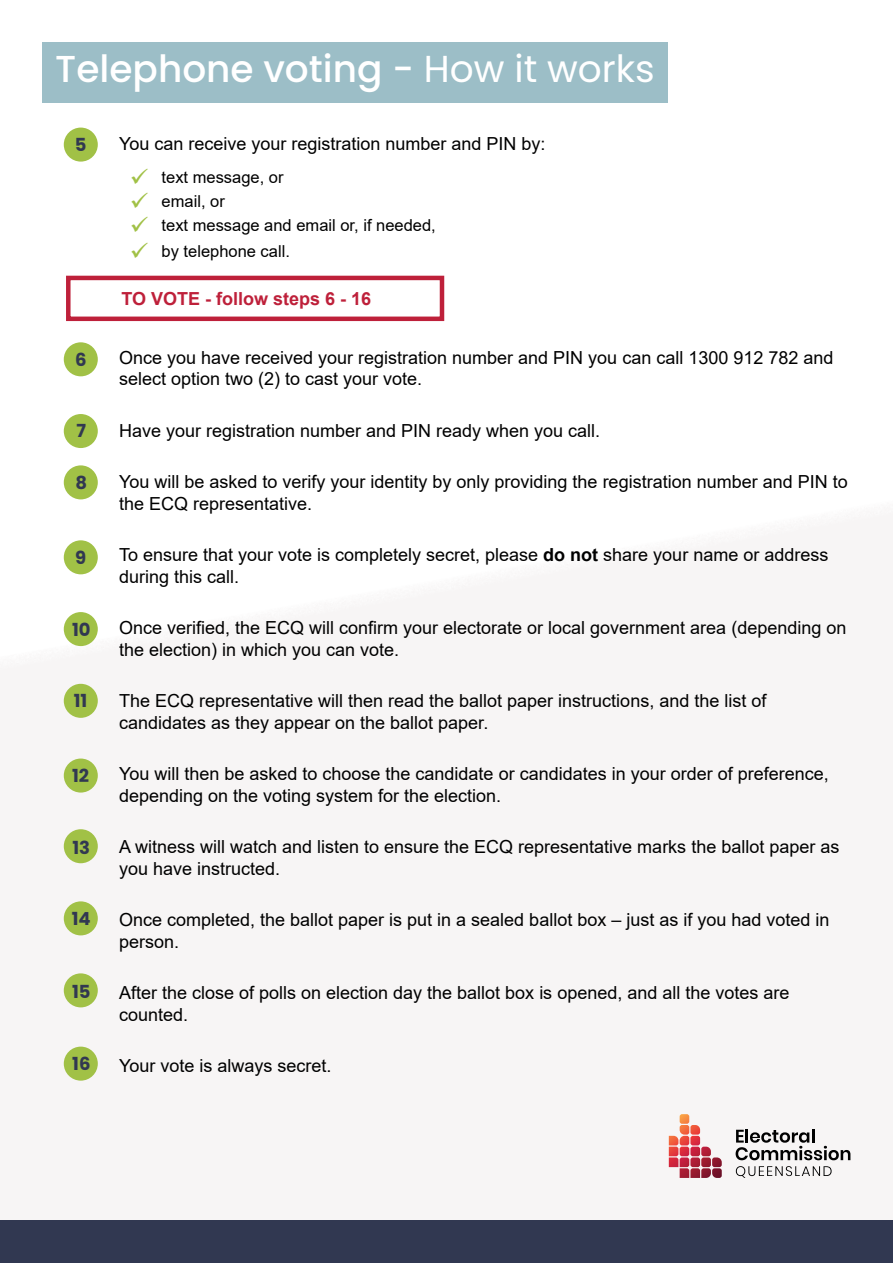
<style>
.page{position:relative;width:893px;height:1263px;background:#fff}
.page>*{position:absolute;margin:0;border:0;box-sizing:border-box;transform-origin:0 0}
.t1{font:500 37.5px "Poppins";color:#fff}
.t2{font:18px/21.6px "Arial";color:#000}
.t3{font:700 18px "Arial";color:#be203a}
.t4{font:700 18px "Poppins";color:#313851}
.t5{font:16.5px/24px "Arial";color:#000}
.s1{font-weight:400}
.s2{font-weight:700}
</style>
<div class="page">
<div style="left:43px;top:43px;width:625px;height:60px;background:#9cbec7"></div>
<div style="left:0;top:1220px;width:893px;height:43px;background:#313851"></div>
<svg style="left:669px;top:1114px;width:53px;height:64px"></svg>
<svg style="left:736px;top:1129px;width:114px;height:31px"></svg>
<svg style="left:736px;top:1166px;width:96px;height:12px"></svg>
<div style="left:64px;top:342px;width:34px;height:34px;background:#a1c146;border-radius:50%"></div>
<div style="left:64px;top:414px;width:34px;height:34px;background:#a1c146;border-radius:50%"></div>
<div style="left:64px;top:465px;width:34px;height:34px;background:#a1c146;border-radius:50%"></div>
<div style="left:64px;top:540px;width:34px;height:34px;background:#a1c146;border-radius:50%"></div>
<div style="left:64px;top:612px;width:34px;height:34px;background:#a1c146;border-radius:50%"></div>
<div style="left:64px;top:684px;width:34px;height:34px;background:#a1c146;border-radius:50%"></div>
<div style="left:64px;top:758px;width:34px;height:34px;background:#a1c146;border-radius:50%"></div>
<div style="left:64px;top:829px;width:34px;height:34px;background:#a1c146;border-radius:50%"></div>
<div style="left:64px;top:973px;width:34px;height:34px;background:#a1c146;border-radius:50%"></div>
<div style="left:64px;top:901px;width:34px;height:34px;background:#a1c146;border-radius:50%"></div>
<div style="left:64px;top:1046px;width:34px;height:35px;background:#a1c146;border-radius:50%"></div>
<div style="left:64px;top:128px;width:34px;height:34px;background:#a1c146;border-radius:50%"></div>
<div style="left:66px;top:276px;width:378px;height:45px;border:4px solid #be203a"></div>
<h1 class="t1" style="left:55px;top:47px;width:601px">Telephone voting - <span class="s1">How it works</span></h1>
<p class="t4" style="left:75px;top:134px;width:13px">5</p>
<p class="t4" style="left:75px;top:349px;width:13px">6</p>
<p class="t4" style="left:77px;top:421px;width:11px">7</p>
<p class="t4" style="left:76px;top:472px;width:13px">8</p>
<p class="t4" style="left:75px;top:547px;width:13px">9</p>
<p class="t4" style="left:72px;top:620px;width:20px">10</p>
<p class="t4" style="left:74px;top:690px;width:15px">11</p>
<p class="t4" style="left:72px;top:765px;width:19px">12</p>
<p class="t4" style="left:73px;top:837px;width:19px">13</p>
<p class="t4" style="left:72px;top:908px;width:20px">14</p>
<p class="t4" style="left:72px;top:981px;width:20px">15</p>
<p class="t4" style="left:72px;top:1053px;width:20px">16</p>
<p class="t2" style="left:119px;top:133px;width:428px">You can receive your registration number and PIN by:</p>
<p class="t5" style="left:162px;top:165px;width:276px">text message, or<br>email, or<br>text message and email or, if needed,</p>
<p class="t5" style="left:162px;top:239px;width:130px">by telephone call.</p>
<p class="t3" style="left:122px;top:286px;width:251px">TO VOTE - follow steps 6 - 16</p>
<p class="t2" style="left:119px;top:347px;width:716px">Once you have received your registration number and PIN you can call 1300 912 782 and select option two (2) to cast your vote.</p>
<p class="t2" style="left:119px;top:420px;width:483px">Have your registration number and PIN ready when you call.</p>
<p class="t2" style="left:119px;top:471px;width:730px">You will be asked to verify your identity by only providing the registration number and PIN to the ECQ representative.</p>
<p class="t2" style="left:119px;top:544px;width:711px">To ensure that your vote is completely secret, please <span class="s2">do not</span> share your name or address during this call.</p>
<p class="t2" style="left:119px;top:617px;width:729px">Once verified, the ECQ will confirm your electorate or local government area (depending on the election) in which you can vote.</p>
<p class="t2" style="left:119px;top:690px;width:649px">The ECQ representative will then read the ballot paper instructions, and the list of candidates as they appear on the ballot paper.</p>
<p class="t2" style="left:119px;top:763px;width:711px">You will then be asked to choose the candidate or candidates in your order of preference, depending on the voting system for the election.</p>
<p class="t2" style="left:119px;top:836px;width:722px">A witness will watch and listen to ensure the ECQ representative marks the ballot paper as you have instructed.</p>
<p class="t2" style="left:119px;top:909px;width:712px">Once completed, the ballot paper is put in a sealed ballot box – just as if you had voted in person.</p>
<p class="t2" style="left:119px;top:982px;width:672px">After the close of polls on election day the ballot box is opened, and all the votes are counted.</p>
<p class="t2" style="left:119px;top:1055px;width:214px">Your vote is always secret.</p>
</div>
